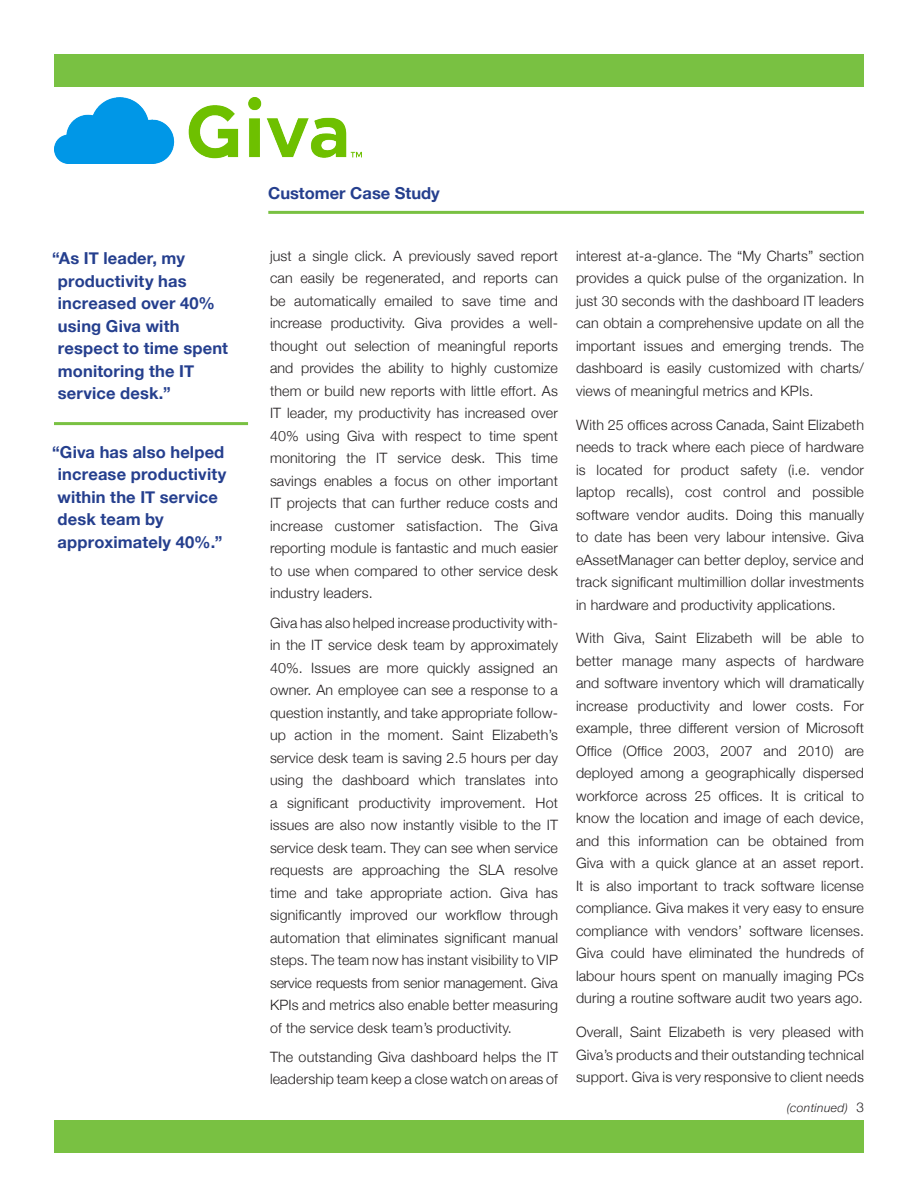
<style>
.page{position:relative;width:918px;height:1188px;background:#fff}
.page>*{position:absolute;margin:0;border:0;box-sizing:border-box;transform-origin:0 0}
.t1{font:700 16.5px/22.5px "Helvetica Neue";letter-spacing:.01em;color:#253f8e}
.t2{font:300 14.25px/22.5px "Helvetica Neue";letter-spacing:.01em;color:#231f20;text-align:justify}
.t3{font:italic 300 12px "Helvetica Neue";letter-spacing:.03em;color:#231f20}
.s1{font-style:normal;font-size:13.5px}
</style>
<div class="page">
<div style="left:54px;top:54px;width:810px;height:33px;background:#79c142"></div>
<hr style="left:268px;top:211px;width:596px;height:3px;background:#79c142">
<div style="left:54px;top:1120px;width:810px;height:33px;background:#79c142"></div>
<hr style="left:54px;top:422px;width:194px;height:3px;background:#79c142">
<img style="left:54px;top:97px;width:307px;height:66px">
<p class="t1" style="left:58px;top:247px;width:172px;text-indent:-6px">“As IT leader, my productivity has increased over 40% using Giva with respect to time spent monitoring the IT service desk.”</p>
<p class="t1" style="left:57px;top:440px;width:170px;text-indent:-5px">“Giva has also helped increase productivity within the IT service desk team by approximately 40%.”</p>
<p class="t1" style="left:268px;top:182px;width:173px">Customer Case Study</p>
<p class="t2" style="left:270px;top:244px;width:290px">just a single click. A previously saved report can easily be regenerated, and reports can be automatically emailed to save time and increase productivity. Giva provides a well&shy;thought out selection of meaningful reports and provides the ability to highly customize them or build new reports with little effort. As IT leader, my productivity has increased over 40% using Giva with respect to time spent monitoring the IT service desk. This time savings enables a focus on other important IT projects that can further reduce costs and increase customer satisfaction. The Giva reporting module is fantastic and much easier to use when compared to other service desk industry leaders.</p>
<p class="t2" style="left:270px;top:611px;width:290px">Giva has also helped increase productivity with&shy;in the IT service desk team by approximately 40%. Issues are more quickly assigned an owner. An employee can see a response to a question instantly, and take appropriate follow&shy;up action in the moment. Saint Elizabeth’s service desk team is saving 2.5 hours per day using the dashboard which translates into a significant productivity improvement. Hot issues are also now instantly visible to the IT service desk team. They can see when service requests are approaching the SLA resolve time and take appropriate action. Giva has significantly improved our workflow through automation that eliminates significant manual steps. The team now has instant visibility to VIP service requests from senior management. Giva KPIs and metrics also enable better measuring of the service desk team’s productivity.</p>
<p class="t2" style="left:270px;top:1045px;width:290px">The outstanding Giva dashboard helps the IT leadership team keep a close watch on areas of</p>
<p class="t2" style="left:576px;top:244px;width:290px">interest at-a-glance. The “My Charts” section provides a quick pulse of the organization. In just 30 seconds with the dashboard IT leaders can obtain a comprehensive update on all the important issues and emerging trends. The dashboard is easily customized with charts/ views of meaningful metrics and KPIs.</p>
<p class="t2" style="left:576px;top:413px;width:290px">With 25 offices across Canada, Saint Elizabeth needs to track where each piece of hardware is located for product safety (i.e. vendor laptop recalls), cost control and possible software vendor audits. Doing this manually to date has been very labour intensive. Giva eAssetManager can better deploy, service and track significant multimillion dollar investments in hardware and productivity applications.</p>
<p class="t2" style="left:576px;top:627px;width:290px">With Giva, Saint Elizabeth will be able to better manage many aspects of hardware and software inventory which will dramatically increase productivity and lower costs. For example, three different version of Microsoft Office (Office 2003, 2007 and 2010) are deployed among a geographically dispersed workforce across 25 offices. It is critical to know the location and image of each device, and this information can be obtained from Giva with a quick glance at an asset report.<br>It is also important to track software license compliance. Giva makes it very easy to ensure compliance with vendors’ software licenses.<br>Giva could have eliminated the hundreds of labour hours spent on manually imaging PCs during a routine software audit two years ago.</p>
<p class="t2" style="left:576px;top:1020px;width:290px">Overall, Saint Elizabeth is very pleased with Giva’s products and their outstanding technical support. Giva is very responsive to client needs</p>
<p class="t3" style="left:787px;top:1100px;width:79px">(continued) <span class="s1">3</span></p>
</div>
